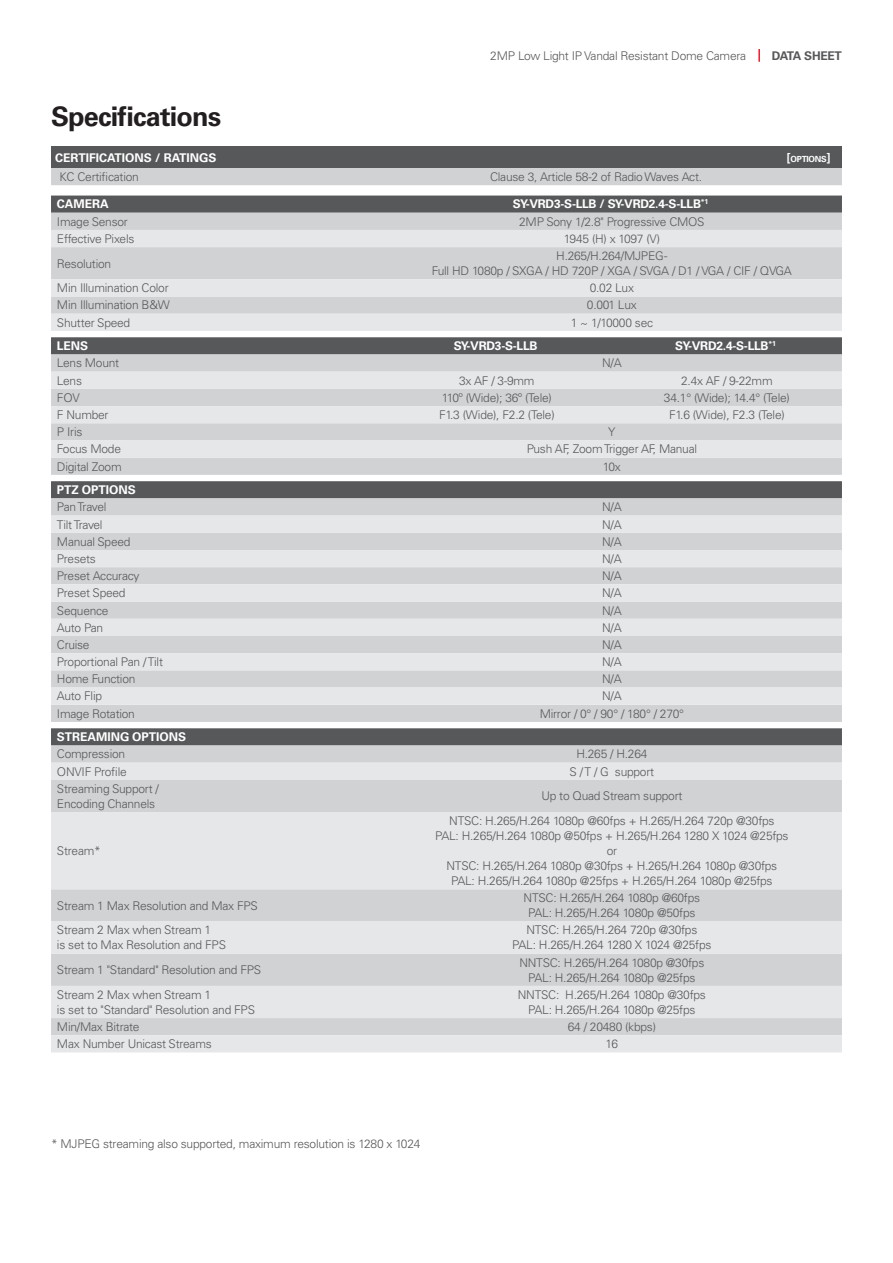
<style>
.page{position:relative;width:893px;height:1263px;background:#fff}
.page>*{position:absolute;margin:0;border:0;box-sizing:border-box;transform-origin:0 0}
.t1{font:700 27px "Univers LT Pro 65";letter-spacing:-.03em;color:#231f20}
.SYN_table_text{font:300 12px/15px "Univers LT Pro 45";letter-spacing:-.02em;color:#57585a;text-align:center}
.SYN_table_text-2{font:700 12px "Univers LT Pro 65";letter-spacing:-.02em;color:#fff}
.Table_Header{font:700 12px "Univers LT Pro 65";color:#fff}
.t2{font:700 12px "Univers LT Pro 65";letter-spacing:-.02em;color:#57585a}
.SYN_table_text-3{font:300 12px "Univers LT Pro 45";letter-spacing:-.04em;color:#57585a}
.Table_Header-2{font:700 8.4px "Univers LT Pro 65";letter-spacing:-.03em;color:#fff}
.s1{font-size:12px}
</style>
<div class="page">
<svg style="left:758px;top:49px;width:2px;height:13px"></svg>
<div style="left:51px;top:196px;width:791px;height:17px;background:#57585a"></div>
<div style="left:51px;top:213px;width:791px;height:17px;background:#d1d2d4"></div>
<svg style="left:51px;top:230px;width:791px;height:101px;fill:#e6e7e9"></svg>
<div style="left:51px;top:337px;width:791px;height:17px;background:#57585a"></div>
<div style="left:51px;top:354px;width:791px;height:121px;background:#d1d2d4"></div>
<svg style="left:51px;top:372px;width:791px;height:86px;fill:#e6e7e9"></svg>
<div style="left:51px;top:481px;width:791px;height:17px;background:#57585a"></div>
<div style="left:51px;top:498px;width:791px;height:224px;background:#d1d2d4"></div>
<svg style="left:51px;top:516px;width:791px;height:189px;fill:#e6e7e9"></svg>
<div style="left:51px;top:728px;width:791px;height:17px;background:#57585a"></div>
<svg style="left:51px;top:745px;width:791px;height:18px;fill:#d1d2d4"></svg>
<svg style="left:51px;top:763px;width:791px;height:289px;fill:#e6e7e9"></svg>
<div style="left:51px;top:147px;width:791px;height:21px;background:#57585a"></div>
<div style="left:51px;top:168px;width:791px;height:17px;background:#d1d2d4"></div>
<p class="t1" style="left:51px;top:100px;width:172px">Specifications</p>
<p class="SYN_table_text" style="left:490px;top:48px;width:257px">2MP Low Light IP Vandal Resistant Dome Camera</p>
<p class="t2" style="left:772px;top:48px;width:72px">DATA SHEET</p>
<p class="Table_Header" style="left:55px;top:150px;width:163px">CERTIFICATIONS / RATINGS</p>
<p class="Table_Header-2" style="left:787px;top:154px;width:45px"><span class="s1">[</span>OPTIONS<span class="s1">]</span></p>
<p class="SYN_table_text" style="left:60px;top:169px;width:81px">KC Certification</p>
<p class="SYN_table_text" style="left:490px;top:169px;width:214px">Clause 3, Article 58-2 of Radio Waves Act.</p>
<p class="Table_Header" style="left:57px;top:197px;width:53px">CAMERA</p>
<p class="SYN_table_text-2" style="left:513px;top:197px;width:197px">SY-VRD3-S-LLB / SY-VRD2.4-S-LLB<sup>*1</sup></p>
<p class="SYN_table_text" style="left:57px;top:214px;width:72px">Image Sensor</p>
<p class="SYN_table_text" style="left:519px;top:214px;width:187px">2MP Sony 1/2.8" Progressive CMOS</p>
<p class="SYN_table_text" style="left:57px;top:231px;width:79px">Effective Pixels</p>
<p class="SYN_table_text" style="left:564px;top:231px;width:98px">1945 (H) x 1097 (V)</p>
<p class="SYN_table_text" style="left:57px;top:256px;width:56px">Resolution</p>
<p class="SYN_table_text" style="left:432px;top:248px;width:361px">H.265/H.264/MJPEG -<br>Full HD 1080p / SXGA / HD 720P / XGA / SVGA / D1 / VGA / CIF / QVGA</p>
<p class="SYN_table_text" style="left:57px;top:280px;width:113px">Min Illumination Color</p>
<p class="SYN_table_text" style="left:590px;top:280px;width:46px">0.02 Lux</p>
<p class="SYN_table_text" style="left:57px;top:298px;width:114px">Min Illumination B&amp;W</p>
<p class="SYN_table_text" style="left:587px;top:298px;width:51px">0.001 Lux</p>
<p class="SYN_table_text" style="left:57px;top:315px;width:75px">Shutter Speed</p>
<p class="SYN_table_text" style="left:571px;top:315px;width:84px">1 ~ 1/10000 sec</p>
<p class="Table_Header" style="left:57px;top:339px;width:33px">LENS</p>
<p class="SYN_table_text-2" style="left:454px;top:339px;width:85px">SY-VRD3-S-LLB</p>
<p class="SYN_table_text-2" style="left:675px;top:339px;width:102px">SY-VRD2.4-S-LLB<sup>*1</sup></p>
<p class="SYN_table_text" style="left:57px;top:356px;width:64px">Lens Mount</p>
<p class="SYN_table_text" style="left:602px;top:356px;width:21px">N/A</p>
<p class="SYN_table_text" style="left:57px;top:373px;width:27px">Lens</p>
<p class="SYN_table_text" style="left:459px;top:373px;width:77px">3x AF / 3-9mm</p>
<p class="SYN_table_text" style="left:681px;top:373px;width:93px">2.4x AF / 9-22mm</p>
<p class="SYN_table_text" style="left:57px;top:390px;width:24px">FOV</p>
<p class="SYN_table_text" style="left:442px;top:390px;width:112px">110º (Wide); 36º (Tele)</p>
<p class="SYN_table_text" style="left:664px;top:390px;width:127px">34.1° (Wide); 14.4° (Tele)</p>
<p class="SYN_table_text" style="left:57px;top:407px;width:53px">F Number</p>
<p class="SYN_table_text" style="left:439px;top:407px;width:117px">F1.3 (Wide), F2.2 (Tele)</p>
<p class="SYN_table_text" style="left:669px;top:407px;width:117px">F1.6 (Wide), F2.3 (Tele)</p>
<p class="SYN_table_text" style="left:57px;top:424px;width:27px">P Iris</p>
<p class="SYN_table_text" style="left:608px;top:424px;width:9px">Y</p>
<p class="SYN_table_text" style="left:57px;top:442px;width:66px">Focus Mode</p>
<p class="SYN_table_text" style="left:527px;top:442px;width:172px">Push AF, Zoom Trigger AF, Manual</p>
<p class="SYN_table_text" style="left:57px;top:459px;width:66px">Digital Zoom</p>
<p class="SYN_table_text" style="left:603px;top:459px;width:19px">10x</p>
<p class="Table_Header" style="left:57px;top:483px;width:80px">PTZ OPTIONS</p>
<p class="SYN_table_text-3" style="left:57px;top:500px;width:51px">Pan Travel</p>
<p class="SYN_table_text" style="left:602px;top:500px;width:21px">N/A</p>
<p class="SYN_table_text" style="left:57px;top:517px;width:47px">Tilt Travel</p>
<p class="SYN_table_text" style="left:602px;top:517px;width:21px">N/A</p>
<p class="SYN_table_text" style="left:57px;top:534px;width:75px">Manual Speed</p>
<p class="SYN_table_text" style="left:602px;top:534px;width:21px">N/A</p>
<p class="SYN_table_text" style="left:57px;top:551px;width:40px">Presets</p>
<p class="SYN_table_text" style="left:602px;top:551px;width:21px">N/A</p>
<p class="SYN_table_text" style="left:57px;top:568px;width:84px">Preset Accuracy</p>
<p class="SYN_table_text" style="left:602px;top:568px;width:21px">N/A</p>
<p class="SYN_table_text" style="left:57px;top:585px;width:70px">Preset Speed</p>
<p class="SYN_table_text" style="left:602px;top:585px;width:21px">N/A</p>
<p class="SYN_table_text" style="left:57px;top:603px;width:53px">Sequence</p>
<p class="SYN_table_text" style="left:602px;top:603px;width:21px">N/A</p>
<p class="SYN_table_text" style="left:57px;top:620px;width:48px">Auto Pan</p>
<p class="SYN_table_text" style="left:602px;top:620px;width:21px">N/A</p>
<p class="SYN_table_text" style="left:57px;top:637px;width:34px">Cruise</p>
<p class="SYN_table_text" style="left:602px;top:637px;width:21px">N/A</p>
<p class="SYN_table_text" style="left:57px;top:654px;width:108px">Proportional Pan / Tilt</p>
<p class="SYN_table_text" style="left:602px;top:654px;width:21px">N/A</p>
<p class="SYN_table_text" style="left:57px;top:671px;width:80px">Home Function</p>
<p class="SYN_table_text" style="left:602px;top:671px;width:21px">N/A</p>
<p class="SYN_table_text" style="left:57px;top:689px;width:47px">Auto Flip</p>
<p class="SYN_table_text" style="left:602px;top:689px;width:21px">N/A</p>
<p class="SYN_table_text" style="left:57px;top:706px;width:80px">Image Rotation</p>
<p class="SYN_table_text" style="left:540px;top:706px;width:146px">Mirror / 0° / 90° / 180° / 270°</p>
<p class="Table_Header" style="left:57px;top:730px;width:131px">STREAMING OPTIONS</p>
<p class="SYN_table_text" style="left:57px;top:747px;width:70px">Compression</p>
<p class="SYN_table_text" style="left:576px;top:747px;width:73px">H.265 / H.264</p>
<p class="SYN_table_text" style="left:57px;top:764px;width:71px">ONVIF Profile</p>
<p class="SYN_table_text" style="left:570px;top:764px;width:86px">S / T / G support</p>
<p class="SYN_table_text" style="left:57px;top:781px;width:103px;text-align:left">Streaming Support /<br>Encoding Channels</p>
<p class="SYN_table_text" style="left:541px;top:788px;width:143px">Up to Quad Stream support</p>
<p class="SYN_table_text" style="left:57px;top:843px;width:45px">Stream*</p>
<p class="SYN_table_text" style="left:435px;top:813px;width:355px">NTSC: H.265/H.264 1080p @60fps + H.265/H.264 720p @30fps<br>PAL: H.265/H.264 1080p @50fps + H.265/H.264 1280 X 1024 @25fps or<br>NTSC: H.265/H.264 1080p @30fps + H.265/H.264 1080p @30fps PAL: H.265/H.264 1080p @25fps + H.265/H.264 1080p @25fps</p>
<p class="SYN_table_text" style="left:57px;top:898px;width:202px">Stream 1 Max Resolution and Max FPS</p>
<p class="SYN_table_text" style="left:524px;top:890px;width:178px">NTSC: H.265/H.264 1080p @60fps<br>PAL: H.265/H.264 1080p @50fps</p>
<p class="SYN_table_text" style="left:57px;top:923px;width:171px;text-align:left">Stream 2 Max when Stream 1<br>is set to Max Resolution and FPS</p>
<p class="SYN_table_text" style="left:512px;top:923px;width:201px">NTSC: H.265/H.264 720p @30fps<br>PAL: H.265/H.264 1280 X 1024 @25fps</p>
<p class="SYN_table_text" style="left:57px;top:962px;width:206px">Stream 1 "Standard" Resolution and FPS</p>
<p class="SYN_table_text" style="left:519px;top:955px;width:186px">NNTSC: H.265/H.264 1080p @30fps<br>PAL: H.265/H.264 1080p @25fps</p>
<p class="SYN_table_text" style="left:57px;top:987px;width:200px;text-align:left">Stream 2 Max when Stream 1<br>is set to "Standard" Resolution and FPS</p>
<p class="SYN_table_text" style="left:518px;top:987px;width:190px">NNTSC: H.265/H.264 1080p @30fps<br>PAL: H.265/H.264 1080p @25fps</p>
<p class="SYN_table_text" style="left:57px;top:1019px;width:84px">Min/Max Bitrate</p>
<p class="SYN_table_text" style="left:568px;top:1019px;width:90px">64 / 20480 (kbps)</p>
<p class="SYN_table_text" style="left:57px;top:1036px;width:156px">Max Number Unicast Streams</p>
<p class="SYN_table_text" style="left:606px;top:1036px;width:14px">16</p>
<p class="SYN_table_text" style="left:51px;top:1136px;width:371px">* MJPEG streaming also supported, maximum resolution is 1280 x 1024</p>
</div>
